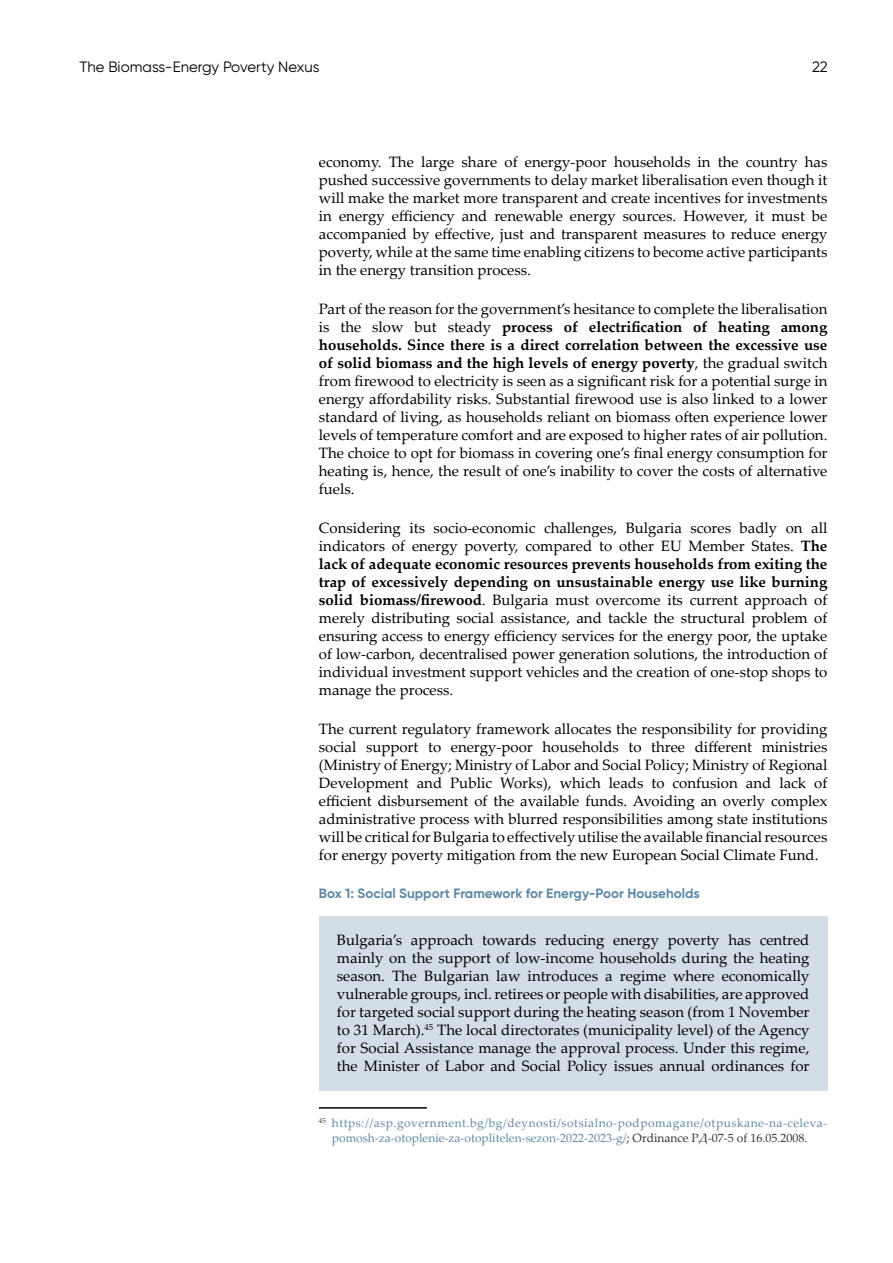
<style>
.page{position:relative;width:893px;height:1263px;background:#fff}
.page>*{position:absolute;margin:0;border:0;box-sizing:border-box;transform-origin:0 0}
.t1{font:15px/18px "Palatino Linotype";color:#000;text-align:justify}
.t2{font:15px "Gilroy";color:#000}
.t3{font:700 13.5px "Gilroy";color:#6089a6}
.t4{font:12px/14.4px "Palatino Linotype";letter-spacing:.04em;color:#6089a6;text-align:center}
.s1{font-weight:700}
.s2{color:#333}
</style>
<div class="page">
<div style="left:319px;top:916px;width:509px;height:174px;background:#d2dde7"></div>
<hr style="left:319px;top:1107px;width:108px;height:2px;background:#000">
<p class="t2" style="left:79px;top:58px;width:242px">The Biomass-Energy Poverty Nexus</p>
<p class="t2" style="left:812px;top:58px;width:17px">22</p>
<p class="t1" style="left:319px;top:152px;width:510px">economy. The large share of energy-poor households in the country has pushed successive governments to delay market liberalisation even though it will make the market more transparent and create incentives for investments in energy efficiency and renewable energy sources. However, it must be accompanied by effective, just and transparent measures to reduce energy poverty, while at the same time enabling citizens to become active participants in the energy transition process.</p>
<p class="t1" style="left:319px;top:299px;width:510px">Part of the reason for the government’s hesitance to complete the liberalisation is the slow but steady <span class="s1">process of electrification of heating among households. Since there is a direct correlation between the excessive use of solid biomass and the high levels of energy poverty</span>, the gradual switch from firewood to electricity is seen as a significant risk for a potential surge in energy affordability risks. Substantial firewood use is also linked to a lower standard of living, as households reliant on biomass often experience lower levels of temperature comfort and are exposed to higher rates of air pollution.<br>The choice to opt for biomass in covering one’s final energy consumption for heating is, hence, the result of one’s inability to cover the costs of alternative fuels.</p>
<p class="t1" style="left:319px;top:518px;width:510px">Considering its socio-economic challenges, Bulgaria scores badly on all indicators of energy poverty, compared to other EU Member States. <span class="s1">The lack of adequate economic resources prevents households from exiting the trap of excessively depending on unsustainable energy use like burning solid biomass/firewood</span>. Bulgaria must overcome its current approach of merely distributing social assistance, and tackle the structural problem of ensuring access to energy efficiency services for the energy poor, the uptake of low-carbon, decentralised power generation solutions, the introduction of individual investment support vehicles and the creation of one-stop shops to manage the process.</p>
<p class="t1" style="left:319px;top:720px;width:510px">The current regulatory framework allocates the responsibility for providing social support to energy-poor households to three different ministries (Ministry of Energy; Ministry of Labor and Social Policy; Ministry of Regional Development and Public Works), which leads to confusion and lack of efficient disbursement of the available funds. Avoiding an overly complex administrative process with blurred responsibilities among state institutions will be critical for Bulgaria to effectively utilise the available financial resources for energy poverty mitigation from the new European Social Climate Fund.</p>
<p class="t3" style="left:319px;top:885px;width:382px">Box 1: Social Support Framework for Energy-Poor Households</p>
<p class="t1" style="left:337px;top:930px;width:474px">Bulgaria’s approach towards reducing energy poverty has centred mainly on the support of low-income households during the heating season. The Bulgarian law introduces a regime where economically vulnerable groups, incl. retirees or people with disabilities, are approved for targeted social support during the heating season (from 1 November to 31 March).<sup>45</sup> The local directorates (municipality level) of the Agency for Social Assistance manage the approval process. Under this regime, the Minister of Labor and Social Policy issues annual ordinances for</p>
<p class="t4" style="left:319px;top:1116px;width:510px"><sup>45</sup> https://asp.government.bg/bg/deynosti/sotsialno-podpomagane/otpuskane-na-celeva&shy;pomosh-za-otoplenie-za-otoplitelen-sezon-2022-2023-g/<span class="s2">; Ordinance РД-07-5 of 16.05.2008.</span></p>
</div>
